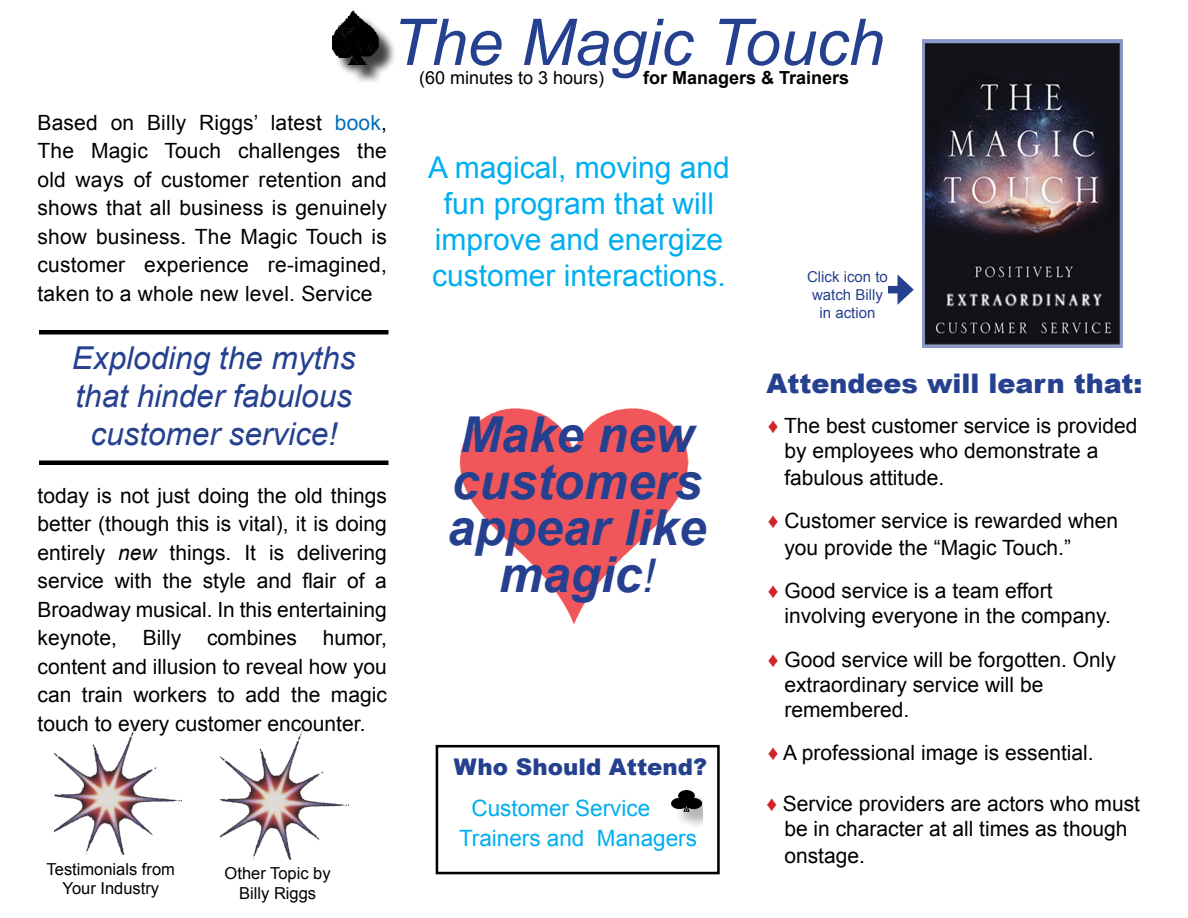
<style>
.page{position:relative;width:1188px;height:918px;background:#fff}
.page>*{position:absolute;margin:0;border:0;box-sizing:border-box;transform-origin:0 0}
.t1{font:italic 64.5px "Arial";color:#25408f}
.t2{font:italic 700 49.5px/46.5px "Arial";color:#25408f;text-align:center}
.t3{font:italic 31.5px/37.8px "Arial";color:#25408f;text-align:center}
.t4{font:30px/36px "Arial";color:#00aeef;text-align:center}
.t5{font:900 27px "Arial";color:#25408f}
.t6{font:900 22.95px "Arial";color:#25408f}
.t7{font:22.5px "Arial";color:#00aeef}
.t8{font:21px/28.5px "Arial";color:#000;text-align:justify}
.t9{font:700 18px "Arial";color:#000}
.t10{font:18px "Arial";color:#000}
.t11{font:16.5px "Arial";color:#000}
.t12{font:15px "Arial";color:#25408f}
.s1{color:#006fba}
.s2{font-style:italic}
.s3{font-weight:400;font-size:46.5px}
.s4{color:#d2232a}
</style>
<div class="page">
<hr style="left:39px;top:330px;width:349px;height:4px;background:#000">
<div style="left:39px;top:460px;width:349px;height:5px;background:#000"></div>
<div style="left:436px;top:745px;width:284px;height:129px;border:3px solid #000"></div>
<div style="left:674px;top:793px;width:29px;height:37px;background:#000;opacity:.3"></div>
<img style="left:671px;top:790px;width:31px;height:22px">
<div style="left:335px;top:14px;width:62px;height:70px;background:#000;opacity:.75"></div>
<img style="left:332px;top:10px;width:55px;height:55px">
<div style="left:888px;top:286px;width:16px;height:7px;background:#25408f"></div>
<svg style="left:897px;top:274px;width:17px;height:31px"></svg>
<img style="left:460px;top:408px;width:228px;height:216px">
<img style="left:54px;top:721px;width:127px;height:134px">
<img style="left:221px;top:726px;width:127px;height:134px">
<img style="left:922px;top:40px;width:200px;height:308px">
<p class="t8" style="left:38px;top:108px;width:351px">Based on Billy Riggs’ latest <span class="s1">book</span>, The Magic Touch challenges the old ways of customer retention and shows that all business is genuinely show business. The Magic Touch is customer experience re-imagined, taken to a whole new level. Service</p>
<p class="t3" style="left:72px;top:340px;width:285px">Exploding the myths that hinder fabulous customer service!</p>
<p class="t8" style="left:38px;top:481px;width:351px">today is not just doing the old things better (though this is vital), it is doing entirely <span class="s2">new</span> things. It is delivering service with the style and flair of a Broadway musical. In this entertaining keynote, Billy combines humor, content and illusion to reveal how you can train workers to add the magic touch to every customer encounter.</p>
<p class="t11" style="left:47px;top:857px;width:130px">Testimonials from</p>
<p class="t11" style="left:63px;top:877px;width:98px">Your Industry</p>
<p class="t11" style="left:225px;top:862px;width:108px">Other Topic by</p>
<p class="t11" style="left:239px;top:882px;width:79px">Billy Riggs</p>
<p class="t1" style="left:392px;top:1px;width:494px">The Magic Touch</p>
<p class="t9" style="left:643px;top:65px;width:208px">for Managers &amp; Trainers</p>
<p class="t10" style="left:419px;top:66px;width:187px">(60 minutes to 3 hours)</p>
<p class="t4" style="left:428px;top:149px;width:303px">A magical, moving and fun program that will improve and energize customer interactions.</p>
<p class="t2" style="left:448px;top:413px;width:260px">Make new customers appear like magic<span class="s3">!</span></p>
<p class="t6" style="left:454px;top:751px;width:255px">Who Should Attend?</p>
<p class="t7" style="left:472px;top:792px;width:180px">Customer Service</p>
<p class="t7" style="left:459px;top:822px;width:239px">Trainers and Managers</p>
<p class="t12" style="left:807px;top:267px;width:82px">Click icon to</p>
<p class="t12" style="left:812px;top:285px;width:72px">watch Billy</p>
<p class="t12" style="left:820px;top:303px;width:57px">in action</p>
<p class="t5" style="left:766px;top:364px;width:377px">Attendees will learn that:</p>
<p class="t8" style="left:768px;top:411px;width:371px"><span class="s4">♦</span> The best customer service is provided</p>
<p class="t8" style="left:784px;top:436px;width:315px">by employees who demonstrate a</p>
<p class="t8" style="left:784px;top:463px;width:161px">fabulous attitude.</p>
<p class="t8" style="left:768px;top:506px;width:352px"><span class="s4">♦</span> Customer service is rewarded when</p>
<p class="t8" style="left:784px;top:533px;width:288px">you provide the “Magic Touch.”</p>
<p class="t8" style="left:768px;top:576px;width:286px"><span class="s4">♦</span> Good service is a team effort</p>
<p class="t8" style="left:784px;top:602px;width:328px">involving everyone in the company.</p>
<p class="t8" style="left:768px;top:645px;width:350px"><span class="s4">♦</span> Good service will be forgotten. Only</p>
<p class="t8" style="left:784px;top:670px;width:261px">extraordinary service will be</p>
<p class="t8" style="left:784px;top:695px;width:126px">remembered.</p>
<p class="t8" style="left:768px;top:738px;width:327px"><span class="s4">♦</span> A professional image is essential.</p>
<p class="t8" style="left:766px;top:789px;width:375px"><span class="s4">♦</span> Service providers are actors who must</p>
<p class="t8" style="left:784px;top:815px;width:345px;line-height:27px">be in character at all times as though onstage.</p>
</div>
